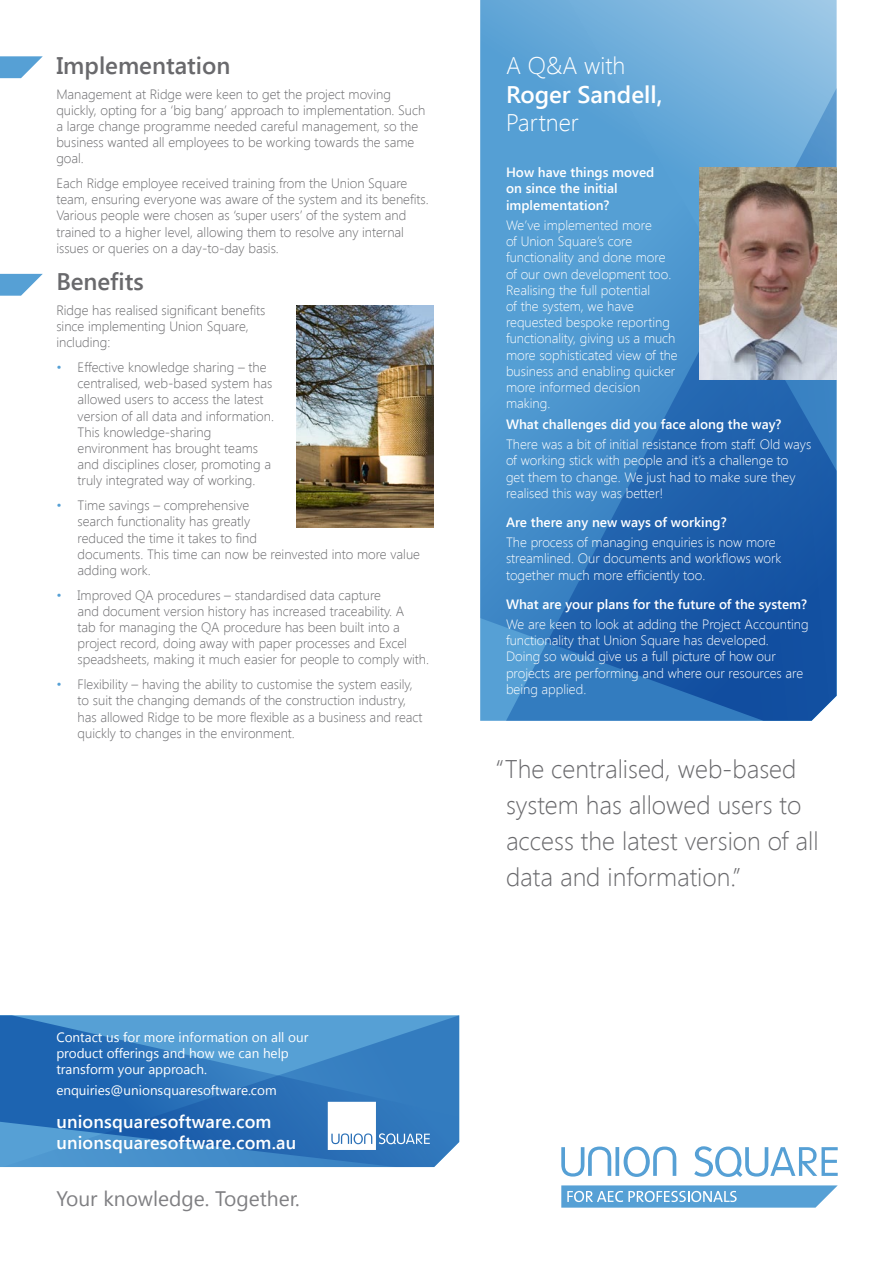
<style>
.page{position:relative;width:893px;height:1263px;background:#fff}
.page>*{position:absolute;margin:0;border:0;box-sizing:border-box;transform-origin:0 0}
.t1{font:300 25.5px/36px "Segoe UI";color:#69696c}
.t2{font:600 24px "Segoe UI";color:#69696c}
.t3{font:300 24px "Segoe UI";color:#fff}
.t4{font:600 24px "Segoe UI";color:#fff}
.t5{font:21px "Segoe UI";color:#808083}
.t6{font:600 18px "Segoe UI";letter-spacing:.01em;color:#fff}
.t7{font:300 13.5px/16.2px "Segoe UI";color:#69696c}
.t8{font:300 13.5px/16.2px "Segoe UI";color:#fff}
.t9{font:600 13.5px/16.2px "Segoe UI";color:#fff}
.t10{font:13.5px/16.2px "Segoe UI";color:#fff}
.s1{color:#56a0d5}
</style>
<div class="page">
<svg style="left:0;top:56px;width:43px;height:22px"></svg>
<svg style="left:0;top:274px;width:43px;height:22px"></svg>
<img style="left:297px;top:305px;width:137px;height:222px">
<svg style="left:694px;top:1146px;width:144px;height:31px"></svg>
<svg style="left:561px;top:1146px;width:115px;height:31px"></svg>
<svg style="left:561px;top:1185px;width:277px;height:22px;background:#71afdb"></svg>
<svg style="left:480px;top:0;width:357px;height:721px;background:#69a9d8"></svg>
<svg style="left:506px;top:88px;width:331px;height:633px;background:#3a7fbf"></svg>
<img style="left:700px;top:167px;width:137px;height:212px">
<svg style="left:2px;top:1015px;width:457px;height:152px;background:#377ec0"></svg>
<svg style="left:328px;top:1102px;width:102px;height:48px"></svg>
<p class="t2" style="left:56px;top:49px;width:176px">Implementation</p>
<p class="t7" style="left:56px;top:85px;width:371px">Management at Ridge were keen to get the project moving quickly, opting for a ‘big bang’ approach to implementation. Such a large change programme needed careful management, so the business wanted all employees to be working towards the same goal.</p>
<p class="t7" style="left:56px;top:175px;width:374px">Each Ridge employee received training from the Union Square team, ensuring everyone was aware of the system and its benefits.<br>Various people were chosen as ‘super users’ of the system and trained to a higher level, allowing them to resolve any internal issues or queries on a day-to-day basis.</p>
<p class="t2" style="left:56px;top:265px;width:89px">Benefits</p>
<p class="t7" style="left:56px;top:301px;width:211px">Ridge has realised significant benefits since implementing Union Square, including:</p>
<p class="t7" style="left:78px;top:359px;width:198px;text-indent:-21px"><span class="s1">•</span> Effective knowledge sharing – the centralised, web-based system has allowed users to access the latest version of all data and information.<br>This knowledge-sharing environment has brought teams and disciplines closer, promoting a truly integrated way of working.</p>
<p class="t7" style="left:78px;top:497px;width:344px;text-indent:-21px"><span class="s1">•</span> Time savings – comprehensive<br>search functionality has greatly<br>reduced the time it takes to find<br>documents. This time can now be reinvested into more value adding work.</p>
<p class="t7" style="left:78px;top:586px;width:353px;text-indent:-21px"><span class="s1">•</span> Improved QA procedures – standardised data capture<br>and document version history has increased traceability. A<br>tab for managing the QA procedure has been built into a project record, doing away with paper processes and Excel speadsheets, making it much easier for people to comply with.</p>
<p class="t7" style="left:78px;top:676px;width:346px;text-indent:-21px"><span class="s1">•</span> Flexibility – having the ability to customise the system easily, to suit the changing demands of the construction industry, has allowed Ridge to be more flexible as a business and react quickly to changes in the environment.</p>
<p class="t10" style="left:56px;top:1028px;width:254px">Contact us for more information on all our product offerings and how we can help transform your approach.</p>
<p class="t10" style="left:56px;top:1081px;width:222px">enquiries@unionsquaresoftware.com</p>
<p class="t6" style="left:56px;top:1109px;width:217px">unionsquaresoftware.com</p>
<p class="t6" style="left:56px;top:1130px;width:241px">unionsquaresoftware.com.au</p>
<p class="t5" style="left:56px;top:1183px;width:245px">Your knowledge. Together.</p>
<p class="t3" style="left:506px;top:49px;width:121px">A Q&amp;A with</p>
<p class="t4" style="left:506px;top:77px;width:158px">Roger Sandell,</p>
<p class="t3" style="left:506px;top:106px;width:74px">Partner</p>
<p class="t9" style="left:506px;top:164px;width:150px">How have things moved on since the initial implementation?</p>
<p class="t8" style="left:506px;top:217px;width:173px">We’ve implemented more<br>of Union Square’s core functionality and done more of our own development too.<br>Realising the full potential<br>of the system, we have requested bespoke reporting functionality, giving us a much more sophisticated view of the business and enabling quicker more informed decision making.</p>
<p class="t9" style="left:506px;top:415px;width:277px">What challenges did you face along the way?</p>
<p class="t8" style="left:506px;top:436px;width:307px">There was a bit of initial resistance from staff. Old ways of working stick with people and it’s a challenge to<br>get them to change. We just had to make sure they realised this way was better!</p>
<p class="t9" style="left:506px;top:513px;width:222px">Are there any new ways of working?</p>
<p class="t8" style="left:506px;top:534px;width:277px">The process of managing enquiries is now more streamlined. Our documents and workflows work together much more efficiently too.</p>
<p class="t9" style="left:506px;top:595px;width:303px">What are your plans for the future of the system?</p>
<p class="t8" style="left:506px;top:616px;width:304px">We are keen to look at adding the Project Accounting functionality that Union Square has developed.<br>Doing so would give us a full picture of how our projects are performing and where our resources are being applied.</p>
<p class="t1" style="left:506px;top:750px;width:314px;text-indent:-11px">“The centralised, web-based system has allowed users to access the latest version of all data and information.”</p>
</div>
